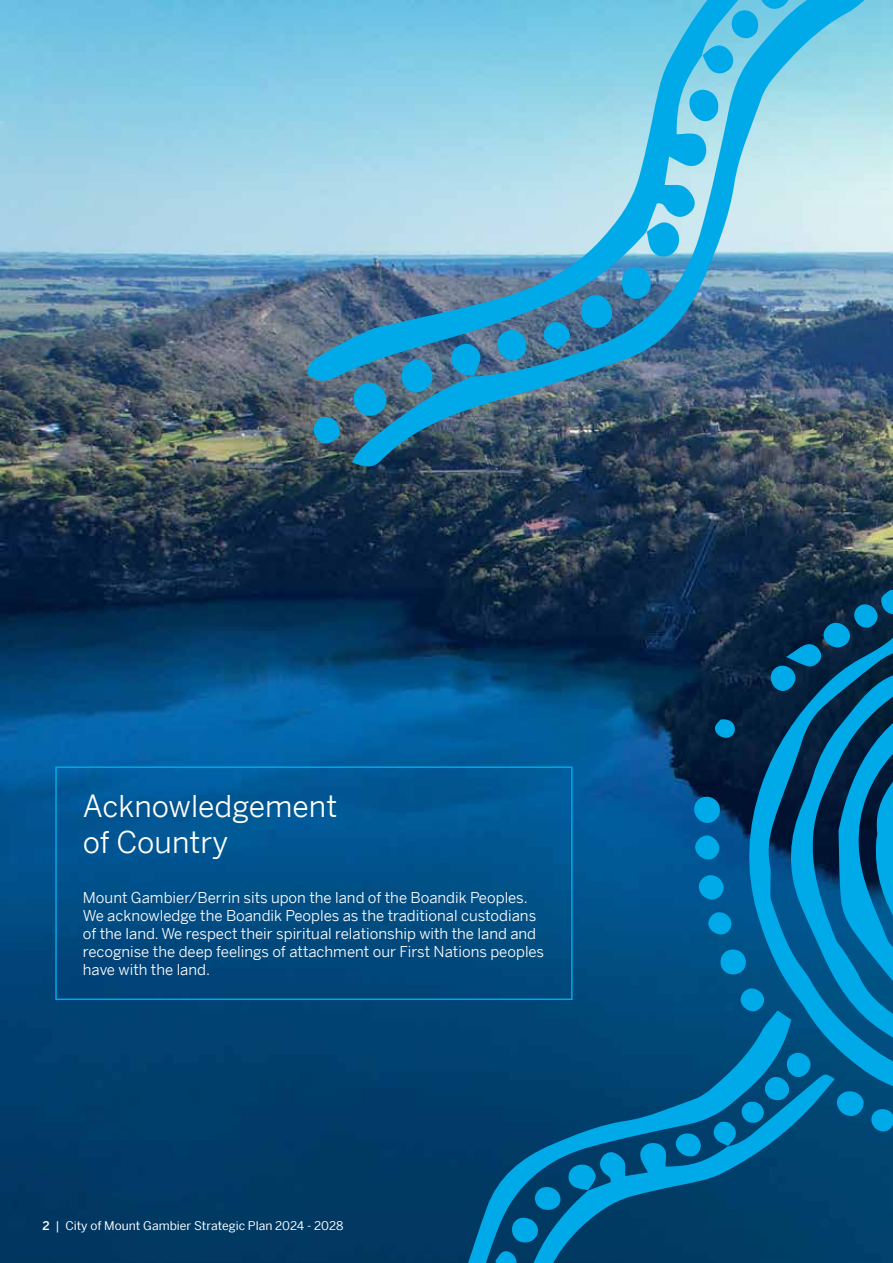
<style>
.page{position:relative;width:893px;height:1263px;background:#fff}
.page>*{position:absolute;margin:0;border:0;box-sizing:border-box;transform-origin:0 0}
.t1{font:30px/36px "Benton Sans";color:#fff}
.t2{font:15px/18px "Benton Sans";color:#fff}
.t3{font:12px "Benton Sans";color:#fff}
.s1{font-weight:500}
</style>
<div class="page">
<img style="left:0;top:0;width:893px;height:1263px">
<svg style="left:745px;top:600px;width:148px;height:519px;background:#034d78"></svg>
<div style="left:791px;top:1082px;width:44px;height:181px;background:#00426e"></div>
<svg style="left:400px;top:1010px;width:391px;height:253px;background:#004d7c"></svg>
<svg style="left:693px;top:796px;width:27px;height:27px"></svg>
<svg style="left:837px;top:1090px;width:27px;height:26px"></svg>
<svg style="left:567px;top:1163px;width:30px;height:28px"></svg>
<svg style="left:740px;top:987px;width:24px;height:25px"></svg>
<svg style="left:675px;top:1132px;width:26px;height:26px"></svg>
<svg style="left:698px;top:875px;width:26px;height:25px"></svg>
<svg style="left:534px;top:1186px;width:27px;height:24px"></svg>
<svg style="left:720px;top:948px;width:26px;height:27px"></svg>
<svg style="left:871px;top:1109px;width:22px;height:23px"></svg>
<svg style="left:707px;top:911px;width:25px;height:25px"></svg>
<svg style="left:695px;top:835px;width:25px;height:26px"></svg>
<svg style="left:713px;top:1052px;width:98px;height:94px;background:#0078ae"></svg>
<svg style="left:495px;top:1217px;width:44px;height:46px;background:#006596"></svg>
<svg style="left:714px;top:718px;width:21px;height:21px"></svg>
<svg style="left:787px;top:1029px;width:106px;height:53px;background:#0070a5"></svg>
<svg style="left:770px;top:583px;width:123px;height:446px;background:#02618f"></svg>
<svg style="left:306px;top:0;width:46px;height:381px;background:#7cb6d0"></svg>
<img style="left:352px;top:0;width:521px;height:469px">
<svg style="left:352px;top:382px;width:36px;height:35px"></svg>
<svg style="left:579px;top:294px;width:34px;height:35px"></svg>
<svg style="left:646px;top:221px;width:35px;height:37px"></svg>
<svg style="left:401px;top:359px;width:31px;height:34px"></svg>
<svg style="left:496px;top:329px;width:32px;height:32px"></svg>
<svg style="left:688px;top:89px;width:32px;height:34px"></svg>
<svg style="left:450px;top:342px;width:31px;height:34px"></svg>
<svg style="left:621px;top:266px;width:31px;height:34px"></svg>
<svg style="left:702px;top:0;width:88px;height:75px;background:#36b9e5"></svg>
<svg style="left:543px;top:322px;width:29px;height:27px"></svg>
<svg style="left:312px;top:417px;width:29px;height:27px"></svg>
<div style="left:55px;top:766px;width:518px;height:234px;border:2px solid #00a9e7"></div>
<h1 class="t1" style="left:83px;top:788px;width:256px">Acknowledgement of Country</h1>
<p class="t2" style="left:83px;top:888px;width:463px">Mount Gambier/Berrin sits upon the land of the Boandik Peoples.<br>We acknowledge the Boandik Peoples as the traditional custodians of the land. We respect their spiritual relationship with the land and recognise the deep feelings of attachment our First Nations peoples have with the land.</p>
<p class="t3" style="left:43px;top:1218px;width:302px"><span class="s1">2</span> | City of Mount Gambier Strategic Plan 2024 - 2028</p>
</div>
